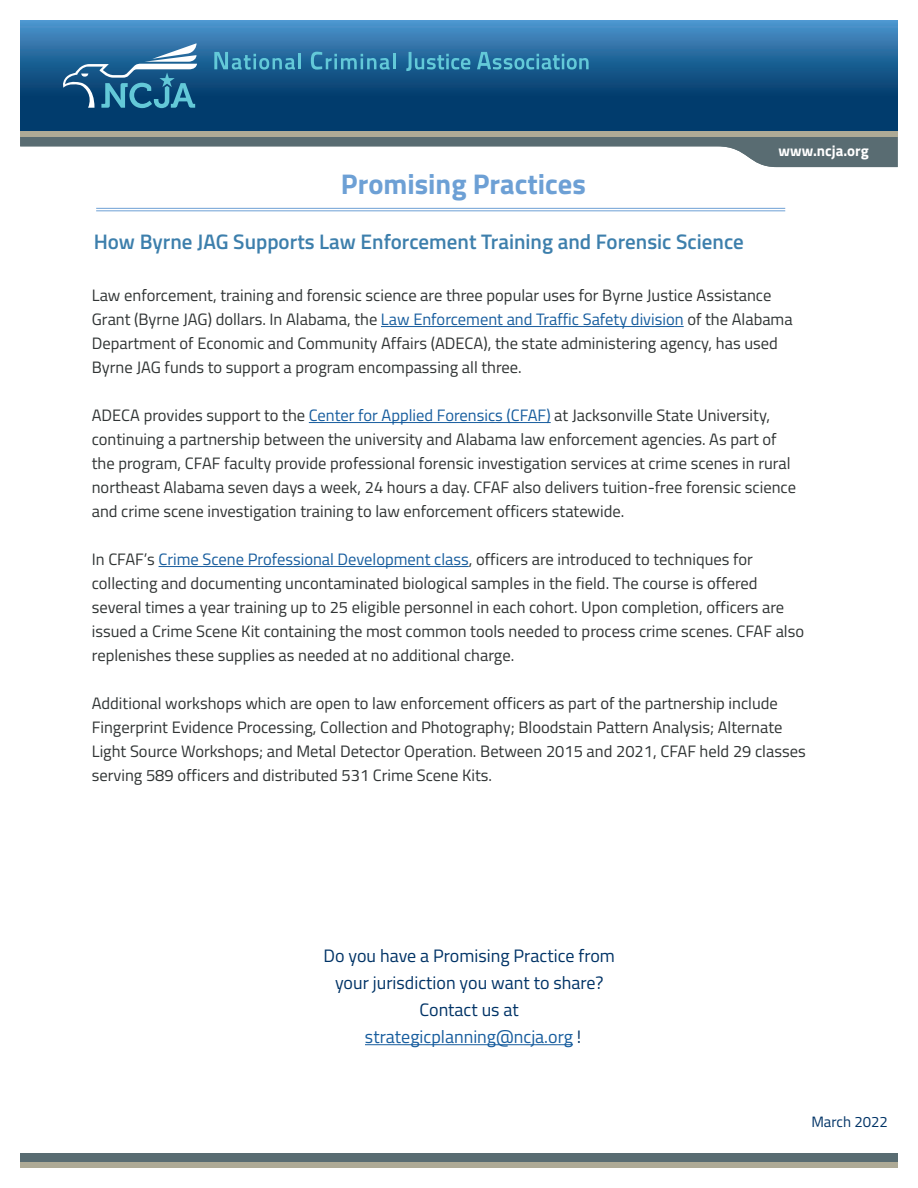
<style>
.page{position:relative;width:918px;height:1188px;background:#fff}
.page>*{position:absolute;margin:0;border:0;box-sizing:border-box;transform-origin:0 0}
.t1{font:700 28.5px "Titillium";color:#6da0d5}
.t2{font:600 21px "Titillium";color:#3d7fac}
.t3{font:18px "Titillium";color:#036}
.t4{font:18px "Titillium";color:#175d9e}
.t5{font:16.5px/24px "Titillium";color:#303434}
.t6{font:700 15px "Titillium";color:#fff}
.t7{font:15px "Titillium";color:#036}
.s1{color:#175d9e}
.s2{color:#036}
</style>
<div class="page">
<hr style="left:381px;top:326px;width:303px;height:1px;background:#175d9e">
<hr style="left:309px;top:422px;width:242px;height:1px;background:#175d9e">
<hr style="left:159px;top:566px;width:310px;height:1px;background:#175d9e">
<hr style="left:96px;top:208px;width:689px;height:1px;background:#6da0d5">
<hr style="left:96px;top:211px;width:689px;height:1px;background:#6da0d5">
<svg style="left:20px;top:20px;width:878px;height:112px;background:#1b5a8d"></svg>
<svg style="left:214px;top:52px;width:81px;height:18px"></svg>
<hr style="left:298px;top:54px;width:3px;height:15px;background:#63c9d8">
<svg style="left:311px;top:52px;width:84px;height:18px;background:#3282aa"></svg>
<svg style="left:406px;top:52px;width:64px;height:19px"></svg>
<svg style="left:477px;top:52px;width:112px;height:18px;background:#3585ac"></svg>
<svg style="left:20px;top:137px;width:878px;height:30px"></svg>
<div style="left:20px;top:1153px;width:878px;height:11px;background:#596c72"></div>
<div style="left:20px;top:132px;width:878px;height:5px;background:#aeaa96"></div>
<div style="left:20px;top:1163px;width:878px;height:5px;background:#aeaa96"></div>
<svg style="left:62px;top:43px;width:135px;height:65px;background:#3b78a0"></svg>
<hr style="left:365px;top:1044px;width:208px;height:1px;background:#175d9e">
<p class="t1" style="left:341px;top:163px;width:246px">Promising Practices</p>
<p class="t6" style="left:779px;top:139px;width:92px">www.ncja.org</p>
<p class="t2" style="left:94px;top:226px;width:652px">How Byrne JAG Supports Law Enforcement Training and Forensic Science</p>
<p class="t5" style="left:92px;top:282px;width:702px">Law enforcement, training and forensic science are three popular uses for Byrne Justice Assistance Grant (Byrne JAG) dollars. In Alabama, the <span class="s1">Law Enforcement and Traffic Safety division</span> of the Alabama Department of Economic and Community Affairs (ADECA), the state administering agency, has used Byrne JAG funds to support a program encompassing all three.</p>
<p class="t5" style="left:92px;top:402px;width:706px">ADECA provides support to the <span class="s1">Center for Applied Forensics (CFAF)</span> at Jacksonville State University, continuing a partnership between the university and Alabama law enforcement agencies. As part of the program, CFAF faculty provide professional forensic investigation services at crime scenes in rural northeast Alabama seven days a week, 24 hours a day. CFAF also delivers tuition-free forensic science and crime scene investigation training to law enforcement officers statewide.</p>
<p class="t5" style="left:92px;top:546px;width:714px">In CFAF’s <span class="s1">Crime Scene Professional Development class</span>, officers are introduced to techniques for collecting and documenting uncontaminated biological samples in the field. The course is offered several times a year training up to 25 eligible personnel in each cohort. Upon completion, officers are issued a Crime Scene Kit containing the most common tools needed to process crime scenes. CFAF also replenishes these supplies as needed at no additional charge.</p>
<p class="t5" style="left:92px;top:690px;width:715px">Additional workshops which are open to law enforcement officers as part of the partnership include Fingerprint Evidence Processing, Collection and Photography; Bloodstain Pattern Analysis; Alternate Light Source Workshops; and Metal Detector Operation. Between 2015 and 2021, CFAF held 29 classes serving 589 officers and distributed 531 Crime Scene Kits.</p>
<p class="t3" style="left:323px;top:942px;width:293px">Do you have a Promising Practice from</p>
<p class="t3" style="left:335px;top:969px;width:270px">your jurisdiction you want to share?</p>
<p class="t3" style="left:420px;top:996px;width:101px">Contact us at</p>
<p class="t4" style="left:365px;top:1023px;width:218px">strategicplanning@ncja.org <span class="s2">!</span></p>
<p class="t7" style="left:811px;top:1111px;width:78px">March 2022</p>
</div>
